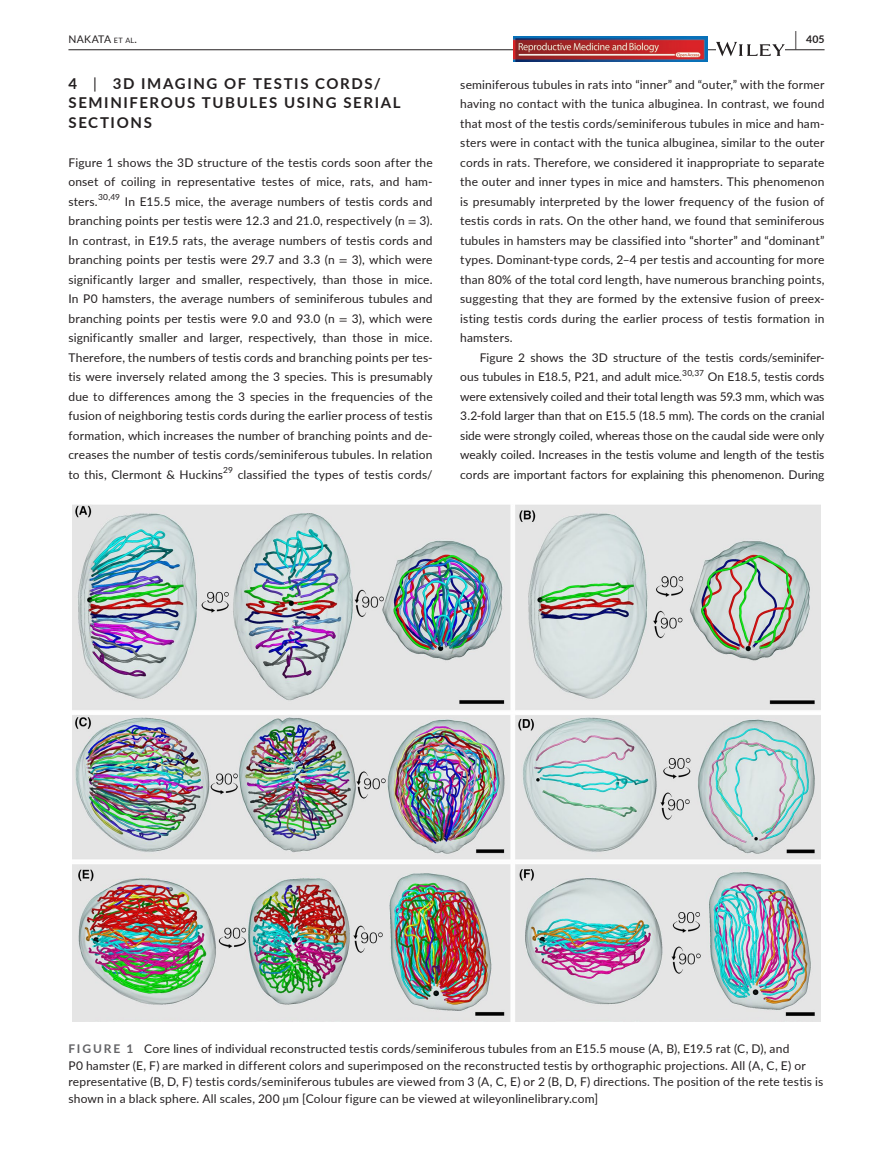
<style>
.page{position:relative;width:893px;height:1174px;background:#fff}
.page>*{position:absolute;margin:0;border:0;box-sizing:border-box;transform-origin:0 0}
.t1{font:700 15px/19.5px "Lato";letter-spacing:.11em;color:#231f20}
.t2{font:12px/19.5px "Lato";letter-spacing:.015em;color:#231f20;text-align:justify}
.t3{font:10.5px "Lato";letter-spacing:.025em;color:#231f20}
.t4{font:700 10.5px "Lato";color:#231f20}
.t5{font:8.4px "Lato";color:#231f20}
.s1{font-size:7.35px}
.s2{font-size:19.5px}
.s3{font-weight:400}
.s4{font-family:"STIX"}
.s5{font-weight:700;color:#636366}
</style>
<div class="page">
<hr style="left:68px;top:49px;width:756px;height:1px;background:#231f20">
<img style="left:513px;top:37px;width:195px;height:24px">
<svg style="left:716px;top:42px;width:69px;height:14px"></svg>
<img style="left:72px;top:504px;width:749px;height:517px">
<p class="t3" style="left:68px;top:31px;width:70px">NAKATA <span class="s1">et al</span>.</p>
<p class="t4" style="left:795px;top:31px;width:31px"><span class="s2">|</span> 405</p>
<p class="t1" style="left:68px;top:73px;width:334px">4 <span class="s3">|</span> 3D IMAGING OF TESTIS CORDS/<br>SEMINIFEROUS TUBULES USING SERIAL<br>SECTIONS</p>
<p class="t2" style="left:68px;top:152px;width:366px">Figure 1 shows the 3D structure of the testis cords soon after the onset of coiling in representative testes of mice, rats, and ham&shy;sters.</p>
<p class="t2" style="left:460px;top:74px;width:366px">seminiferous tubules in rats into “inner” and “outer,” with the former having no contact with the tunica albuginea. In contrast, we found that most of the testis cords/seminiferous tubules in mice and ham&shy;sters were in contact with the tunica albuginea, similar to the outer cords in rats. Therefore, we considered it inappropriate to separate the outer and inner types in mice and hamsters. This phenomenon is presumably interpreted by the lower frequency of the fusion of testis cords in rats. On the other hand, we found that seminiferous tubules in hamsters may be classified into “shorter” and “dominant” types. Dominant-type cords, 2–4 per testis and accounting for more than 80% of the total cord length, have numerous branching points, suggesting that they are formed by the extensive fusion of preex&shy;isting testis cords during the earlier process of testis formation in hamsters.</p>
<p class="t2" style="left:460px;top:347px;width:366px;text-indent:20px">Figure 2 shows the 3D structure of the testis cords/seminifer&shy;ous tubules in E18.5, P21, and adult mice.<sup>30,37</sup> On E18.5, testis cords were extensively coiled and their total length was 59.3 mm, which was 3.2-fold larger than that on E15.5 (18.5 mm). The cords on the cranial side were strongly coiled, whereas those on the caudal side were only weakly coiled. Increases in the testis volume and length of the testis cords are important factors for explaining this phenomenon. During</p>
<p class="t5" style="left:98px;top:191px;width:24px">30,49</p>
<p class="t2" style="left:68px;top:191px;width:366px;text-indent:56px">In E15.5 mice, the average numbers of testis cords and branching points per testis were 12.3 and 21.0, respectively (n <span class="s4">=</span> 3).<br>In contrast, in E19.5 rats, the average numbers of testis cords and branching points per testis were 29.7 and 3.3 (n <span class="s4">=</span> 3), which were significantly larger and smaller, respectively, than those in mice.<br>In P0 hamsters, the average numbers of seminiferous tubules and branching points per testis were 9.0 and 93.0 (n <span class="s4">=</span> 3), which were significantly smaller and larger, respectively, than those in mice.<br>Therefore, the numbers of testis cords and branching points per tes&shy;tis were inversely related among the 3 species. This is presumably due to differences among the 3 species in the frequencies of the fusion of neighboring testis cords during the earlier process of testis formation, which increases the number of branching points and de&shy;creases the number of testis cords/seminiferous tubules. In relation to this, Clermont &amp; Huckins</p>
<p class="t5" style="left:223px;top:464px;width:11px">29</p>
<p class="t2" style="left:238px;top:464px;width:196px">classified the types of testis cords/</p>
<p class="t2" style="left:68px;top:1040px;width:756px;line-height:16.5px;text-align:left"><span class="s5">FIGURE 1</span> Core lines of individual reconstructed testis cords/seminiferous tubules from an E15.5 mouse (A, B), E19.5 rat (C, D), and<br>P0 hamster (E, F) are marked in different colors and superimposed on the reconstructed testis by orthographic projections. All (A, C, E) or representative (B, D, F) testis cords/seminiferous tubules are viewed from 3 (A, C, E) or 2 (B, D, F) directions. The position of the rete testis is shown in a black sphere. All scales, 200 <span class="s4">µ</span>m [Colour figure can be viewed at wileyonlinelibrary.com]</p>
</div>
